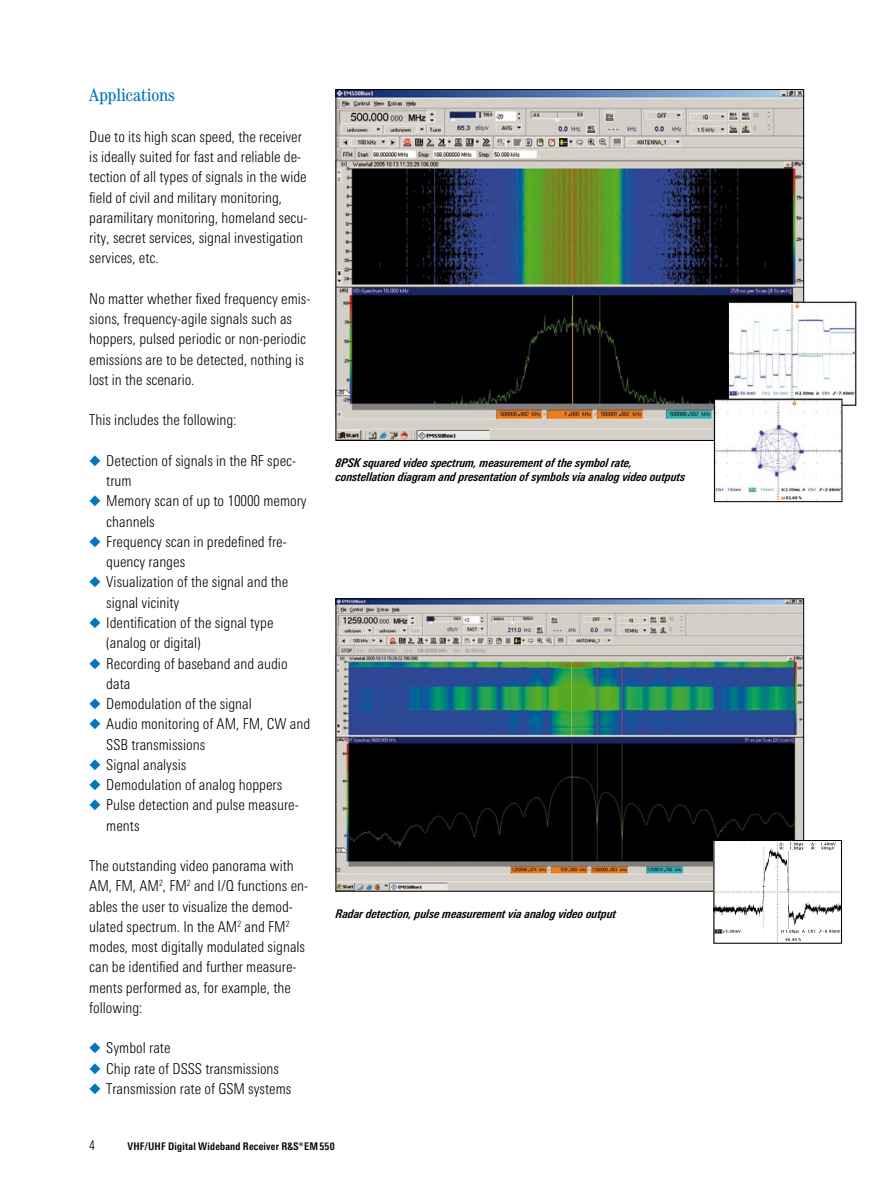
<style>
.page{position:relative;width:893px;height:1191px;background:#fff}
.page>*{position:absolute;margin:0;border:0;box-sizing:border-box;transform-origin:0 0}
.t1{font:condensed 18px "Century";letter-spacing:-.005em;color:#0076bd}
.t2{font:300 15px/20.2px "RS Univers Cond";color:#000}
.t3{font:italic 700 12px/14.4px "RS Univers Cond";color:#000}
.t4{font:700 10.5px "RS Univers Cond";letter-spacing:.02em;color:#000}
.s1{color:#0076bd}
</style>
<div class="page">
<img style="left:338px;top:600px;width:464px;height:289px">
<div style="left:336px;top:598px;width:468px;height:293px;border:1px solid #000"></div>
<img style="left:338px;top:91px;width:464px;height:347px">
<img style="left:716px;top:842px;width:124px;height:99px">
<div style="left:714px;top:840px;width:128px;height:103px;border:1px solid #000"></div>
<img style="left:730px;top:304px;width:124px;height:99px">
<div style="left:728px;top:302px;width:128px;height:103px;border:1px solid #000"></div>
<img style="left:716px;top:401px;width:124px;height:99px">
<div style="left:714px;top:399px;width:128px;height:103px;border:1px solid #000"></div>
<p class="t1" style="left:89px;top:84px;width:87px">Applications</p>
<p class="t2" style="left:89px;top:126px;width:220px">Due to its high scan speed, the receiver is ideally suited for fast and reliable de&shy;tection of all types of signals in the wide field of civil and military monitoring, paramilitary monitoring, homeland secu&shy;rity, secret services, signal investigation services, etc.</p>
<p class="t2" style="left:89px;top:288px;width:223px">No matter whether fixed frequency emis&shy;sions, frequency-agile signals such as hoppers, pulsed periodic or non-periodic emissions are to be detected, nothing is lost in the scenario.</p>
<p class="t2" style="left:89px;top:410px;width:149px">This includes the following:</p>
<p class="t2" style="left:106px;top:450px;width:191px;text-indent:-17px"><span class="s1">◆</span> Detection of signals in the RF spec&shy;trum</p>
<p class="t2" style="left:106px;top:491px;width:202px;text-indent:-17px"><span class="s1">◆</span> Memory scan of up to 10000 memory channels</p>
<p class="t2" style="left:106px;top:531px;width:182px;text-indent:-17px"><span class="s1">◆</span> Frequency scan in predefined fre&shy;quency ranges</p>
<p class="t2" style="left:106px;top:572px;width:184px;text-indent:-17px"><span class="s1">◆</span> Visualization of the signal and the signal vicinity</p>
<p class="t2" style="left:106px;top:612px;width:169px;text-indent:-17px"><span class="s1">◆</span> Identification of the signal type (analog or digital)</p>
<p class="t2" style="left:106px;top:653px;width:183px;text-indent:-17px"><span class="s1">◆</span> Recording of baseband and audio data</p>
<p class="t2" style="left:89px;top:693px;width:164px"><span class="s1">◆</span> Demodulation of the signal</p>
<p class="t2" style="left:106px;top:714px;width:205px;text-indent:-17px"><span class="s1">◆</span> Audio monitoring of AM, FM, CW and<br>SSB transmissions</p>
<p class="t2" style="left:89px;top:754px;width:98px"><span class="s1">◆</span> Signal analysis</p>
<p class="t2" style="left:89px;top:774px;width:195px"><span class="s1">◆</span> Demodulation of analog hoppers</p>
<p class="t2" style="left:106px;top:795px;width:194px;text-indent:-17px"><span class="s1">◆</span> Pulse detection and pulse measure&shy;ments</p>
<p class="t2" style="left:89px;top:855px;width:220px">The outstanding video panorama with AM, FM, AM<sup>2</sup>, FM<sup>2</sup> and I/Q functions en&shy;ables the user to visualize the demod&shy;ulated spectrum. In the AM<sup>2</sup> and FM<sup>2 </sup>modes, most digitally modulated signals can be identified and further measure&shy;ments performed as, for example, the following:</p>
<p class="t2" style="left:89px;top:1038px;width:83px"><span class="s1">◆</span> Symbol rate</p>
<p class="t2" style="left:89px;top:1058px;width:191px"><span class="s1">◆</span> Chip rate of DSSS transmissions</p>
<p class="t2" style="left:89px;top:1078px;width:204px"><span class="s1">◆</span> Transmission rate of GSM systems</p>
<p class="t3" style="left:336px;top:455px;width:351px">8PSK squared video spectrum, measurement of the symbol rate, constellation diagram and presentation of symbols via analog video outputs</p>
<p class="t3" style="left:336px;top:906px;width:282px">Radar detection, pulse measurement via analog video output</p>
<p class="t4" style="left:128px;top:1139px;width:209px">VHF/UHF Digital Wideband Receiver ¸EM550</p>
</div>
